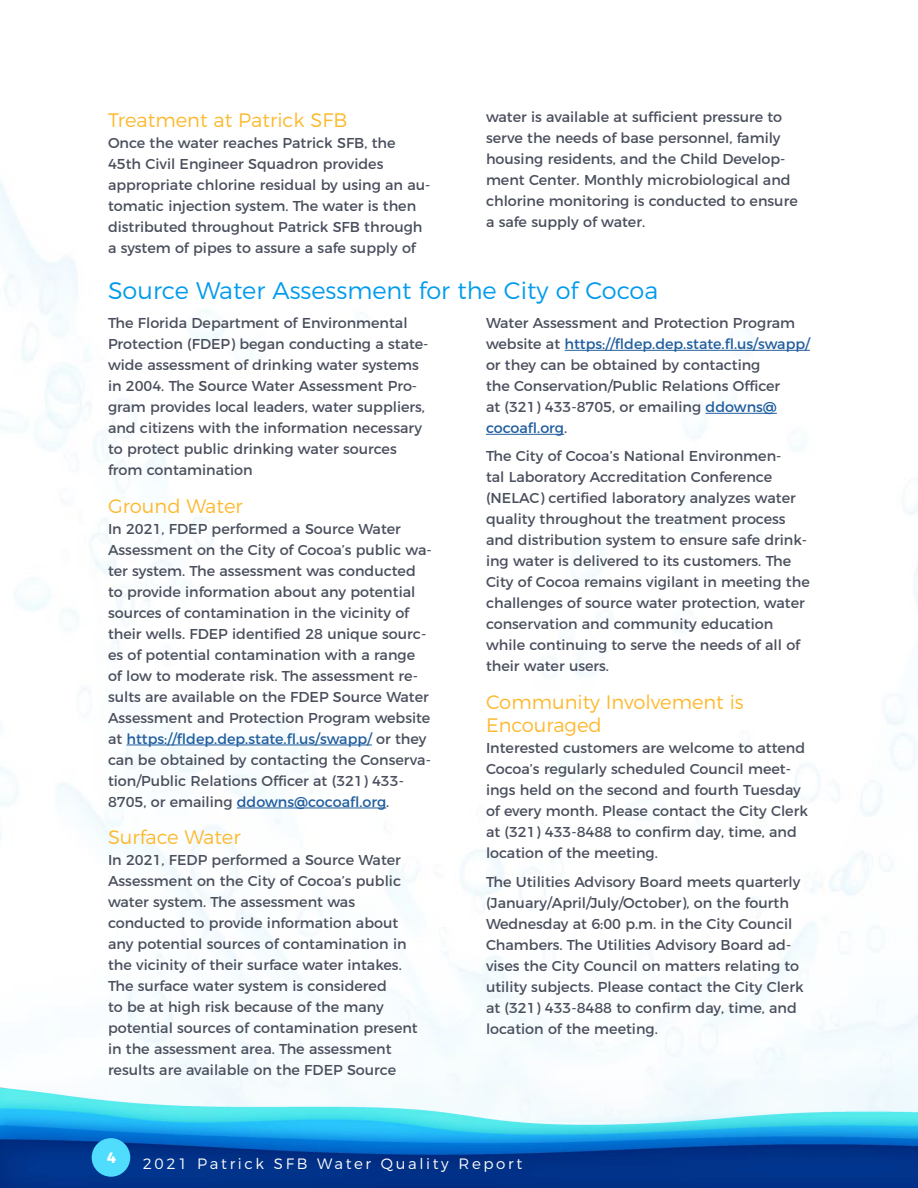
<style>
.page{position:relative;width:918px;height:1188px;background:#fff}
.page>*{position:absolute;margin:0;border:0;box-sizing:border-box;transform-origin:0 0}
.Sub_title_1_SPAN{font:300 24px "Montserrat";color:#019bed}
.Sub_title_2{font:300 19.5px/23.4px "Montserrat";color:#fdb92d}
.t1{font:300 15px "Montserrat";letter-spacing:.175em;color:#fff}
.t2{font:700 15px "Montserrat";color:#fff}
.t3{font:14.4px/21px "Montserrat";color:#4a4f5d}
.s1{color:#215e9e}
</style>
<div class="page">
<img style="left:0;top:1079px;width:918px;height:109px">
<div style="left:92px;top:1138px;width:38px;height:39px;background:#4fdcfd;border-radius:50%"></div>
<hr style="left:127px;top:745px;width:245px;height:1px;background:#215e9e">
<hr style="left:237px;top:808px;width:149px;height:1px;background:#215e9e">
<hr style="left:565px;top:350px;width:245px;height:1px;background:#215e9e">
<hr style="left:706px;top:413px;width:71px;height:1px;background:#215e9e">
<hr style="left:486px;top:434px;width:78px;height:1px;background:#215e9e">
<p class="Sub_title_2" style="left:108px;top:107px;width:241px">Treatment at Patrick SFB</p>
<p class="t3" style="left:108px;top:131px;width:324px">Once the water reaches Patrick SFB, the 45th Civil Engineer Squadron provides appropriate chlorine residual by using an au&shy;tomatic injection system. The water is then distributed throughout Patrick SFB through a system of pipes to assure a safe supply of</p>
<p class="t3" style="left:486px;top:105px;width:313px">water is available at sufficient pressure to serve the needs of base personnel, family housing residents, and the Child Develop&shy;ment Center. Monthly microbiological and chlorine monitoring is conducted to ensure a safe supply of water.</p>
<p class="Sub_title_1_SPAN" style="left:108px;top:272px;width:552px">Source Water Assessment for the City of Cocoa</p>
<p class="t3" style="left:108px;top:311px;width:322px">The Florida Department of Environmental Protection (FDEP) began conducting a state&shy;wide assessment of drinking water systems in 2004. The Source Water Assessment Pro&shy;gram provides local leaders, water suppliers, and citizens with the information necessary to protect public drinking water sources from contamination</p>
<p class="Sub_title_2" style="left:108px;top:492px;width:136px">Ground Water</p>
<p class="t3" style="left:108px;top:517px;width:325px">In 2021, FDEP performed a Source Water Assessment on the City of Cocoa’s public wa&shy;ter system. The assessment was conducted to provide information about any potential sources of contamination in the vicinity of their wells. FDEP identified 28 unique sourc&shy;es of potential contamination with a range of low to moderate risk. The assessment re&shy;sults are available on the FDEP Source Water Assessment and Protection Program website at <span class="s1">https://fldep.dep.state.fl.us/swapp/</span> or they can be obtained by contacting the Conserva&shy;tion/Public Relations Officer at (321) 433- 8705, or emailing <span class="s1">ddowns@cocoafl.org</span>.</p>
<p class="Sub_title_2" style="left:108px;top:824px;width:134px">Surface Water</p>
<p class="t3" style="left:108px;top:848px;width:311px">In 2021, FEDP performed a Source Water Assessment on the City of Cocoa’s public water system. The assessment was conducted to provide information about any potential sources of contamination in the vicinity of their surface water intakes.<br>The surface water system is considered<br>to be at high risk because of the many potential sources of contamination present in the assessment area. The assessment results are available on the FDEP Source</p>
<p class="t3" style="left:486px;top:311px;width:325px">Water Assessment and Protection Program website at <span class="s1">https://fldep.dep.state.fl.us/swapp/ </span>or they can be obtained by contacting<br>the Conservation/Public Relations Officer<br>at (321) 433-8705, or emailing <span class="s1">ddowns@ cocoafl.org</span>.</p>
<p class="t3" style="left:486px;top:445px;width:325px">The City of Cocoa’s National Environmen-<br>tal Laboratory Accreditation Conference (NELAC) certified laboratory analyzes water quality throughout the treatment process and distribution system to ensure safe drink&shy;ing water is delivered to its customers. The City of Cocoa remains vigilant in meeting the challenges of source water protection, water conservation and community education while continuing to serve the needs of all of their water users.</p>
<p class="Sub_title_2" style="left:486px;top:689px;width:259px">Community Involvement is<br>Encouraged</p>
<p class="t3" style="left:486px;top:737px;width:323px">Interested customers are welcome to attend Cocoa’s regularly scheduled Council meet&shy;ings held on the second and fourth Tuesday of every month. Please contact the City Clerk at (321) 433-8488 to confirm day, time, and location of the meeting.</p>
<p class="t3" style="left:486px;top:870px;width:319px">The Utilities Advisory Board meets quarterly (January/April/July/October), on the fourth Wednesday at 6:00 p.m. in the City Council Chambers. The Utilities Advisory Board ad&shy;vises the City Council on matters relating to utility subjects. Please contact the City Clerk at (321) 433-8488 to confirm day, time, and location of the meeting.</p>
<p class="t2" style="left:107px;top:1146px;width:11px">4</p>
<p class="t1" style="left:143px;top:1152px;width:381px">2021 Patrick SFB Water Quality Report</p>
</div>
